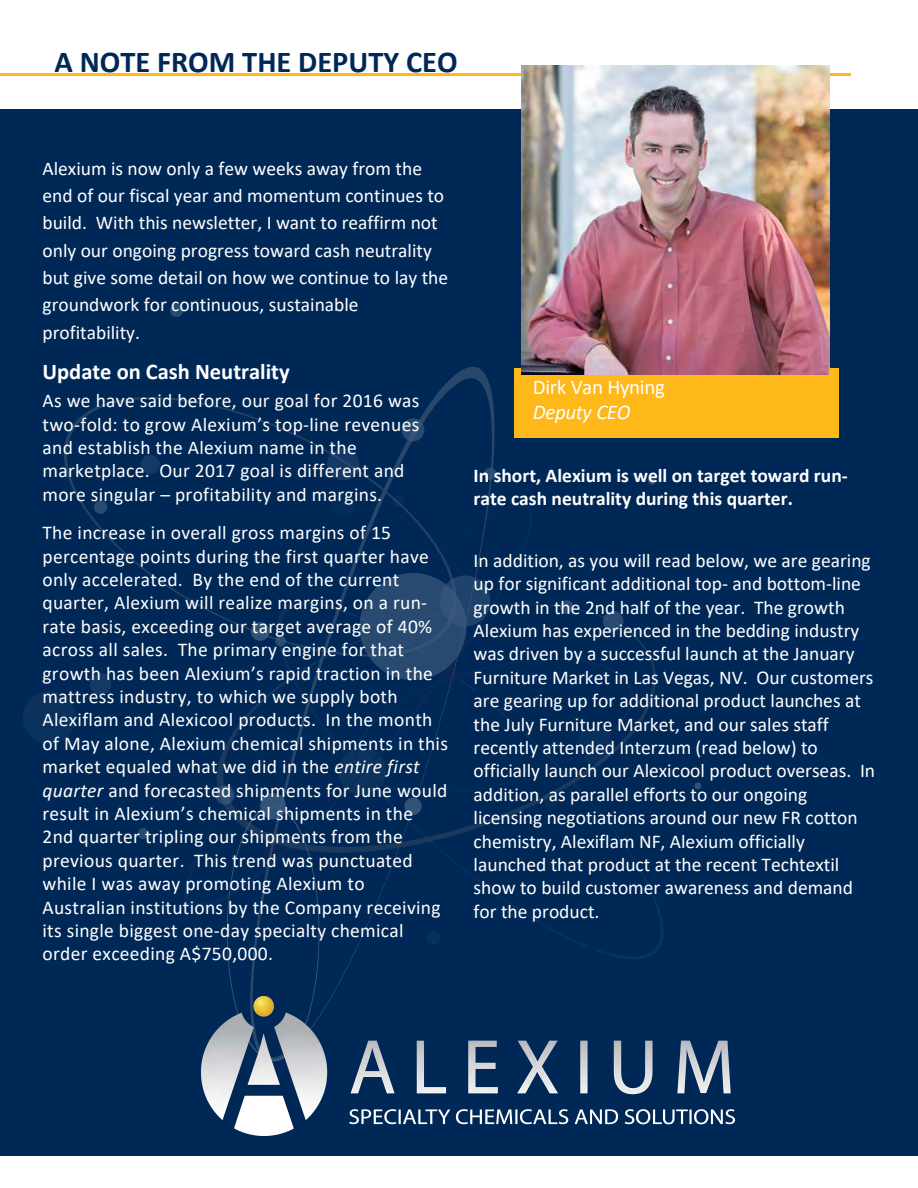
<style>
.page{position:relative;width:918px;height:1188px;background:#fff}
.page>*{position:absolute;margin:0;border:0;box-sizing:border-box;transform-origin:0 0}
.t1{font:700 30.45px "Calibri";color:#002856}
.t2{font:700 22.5px "Calibri";color:#fff}
.t3{font:21px "Calibri";letter-spacing:-.015em;color:#fff}
.t4{font:italic 21px "Calibri";letter-spacing:-.015em;color:#fff}
.t5{font:19.5px/23.4px "Calibri";letter-spacing:.015em;color:#fff}
.t6{font:700 19.5px/23.4px "Calibri";color:#fff}
.s1{font-style:italic}
</style>
<div class="page">
<div style="left:0;top:109px;width:918px;height:1079px;background:#002856"></div>
<svg style="left:64px;top:397px;width:235px;height:100px"></svg>
<svg style="left:299px;top:367px;width:171px;height:130px"></svg>
<div style="left:141px;top:455px;width:19px;height:19px;background:#133964;border-radius:50%"></div>
<svg style="left:484px;top:468px;width:12px;height:12px"></svg>
<div style="left:402px;top:418px;width:22px;height:23px;background:linear-gradient(to right,#284a71,#2e4f74);border-radius:50%"></div>
<svg style="left:327px;top:448px;width:32px;height:33px"></svg>
<svg style="left:174px;top:502px;width:315px;height:306px"></svg>
<svg style="left:253px;top:584px;width:410px;height:384px"></svg>
<svg style="left:426px;top:931px;width:14px;height:14px"></svg>
<svg style="left:226px;top:801px;width:95px;height:196px"></svg>
<svg style="left:648px;top:786px;width:7px;height:8px"></svg>
<svg style="left:392px;top:495px;width:12px;height:12px"></svg>
<svg style="left:339px;top:659px;width:294px;height:148px"></svg>
<svg style="left:331px;top:493px;width:23px;height:24px"></svg>
<svg style="left:586px;top:945px;width:10px;height:9px"></svg>
<svg style="left:23px;top:692px;width:52px;height:52px"></svg>
<svg style="left:440px;top:575px;width:50px;height:52px"></svg>
<div style="left:359px;top:573px;width:108px;height:107px;background:#284a71;border-radius:50%"></div>
<div style="left:648px;top:476px;width:8px;height:9px;background:#284a71;border-radius:50%"></div>
<div style="left:170px;top:303px;width:13px;height:14px;background:#284a71;border-radius:50%"></div>
<div style="left:94px;top:500px;width:13px;height:14px;background:#284a71;border-radius:50%"></div>
<div style="left:694px;top:782px;width:7px;height:7px;background:#325378;border-radius:50%"></div>
<div style="left:138px;top:828px;width:11px;height:11px;background:#284a71;border-radius:50%"></div>
<div style="left:90px;top:673px;width:21px;height:22px;background:#133964;border-radius:50%"></div>
<hr style="left:0;top:73px;width:851px;height:3px;background:#ffb819">
<div style="left:0;top:1157px;width:918px;height:31px;background:#fff"></div>
<div style="left:514px;top:368px;width:324px;height:69px;background:#ffb819"></div>
<img style="left:521px;top:65px;width:309px;height:309px">
<img style="left:201px;top:997px;width:534px;height:138px">
<h1 class="t1" style="left:54px;top:43px;width:405px">A NOTE FROM THE DEPUTY CEO</h1>
<p class="t5" style="left:42px;top:154px;width:407px;line-height:27.3px">Alexium is now only a few weeks away from the end of our fiscal year and momentum continues to build. With this newsletter, I want to reaffirm not only our ongoing progress toward cash neutrality but give some detail on how we continue to lay the groundwork for continuous, sustainable profitability.</p>
<p class="t2" style="left:42px;top:356px;width:249px">Update on Cash Neutrality</p>
<p class="t5" style="left:42px;top:389px;width:379px">As we have said before, our goal for 2016 was two-fold: to grow Alexium’s top-line revenues and establish the Alexium name in the marketplace. Our 2017 goal is different and more singular – profitability and margins.</p>
<p class="t5" style="left:42px;top:521px;width:407px">The increase in overall gross margins of 15 percentage points during the first quarter have only accelerated. By the end of the current quarter, Alexium will realize margins, on a run&shy;rate basis, exceeding our target average of 40% across all sales. The primary engine for that growth has been Alexium’s rapid traction in the mattress industry, to which we supply both Alexiflam and Alexicool products. In the month of May alone, Alexium chemical shipments in this market equaled what we did in the <span class="s1">entire first quarter</span> and forecasted shipments for June would result in Alexium’s chemical shipments in the 2nd quarter tripling our shipments from the previous quarter. This trend was punctuated while I was away promoting Alexium to Australian institutions by the Company receiving its single biggest one-day specialty chemical order exceeding A$750,000.</p>
<p class="t3" style="left:533px;top:373px;width:134px">Dirk Van Hyning</p>
<p class="t4" style="left:533px;top:398px;width:99px">Deputy CEO</p>
<p class="t6" style="left:474px;top:463px;width:376px">In short, Alexium is well on target toward run&shy;rate cash neutrality during this quarter.</p>
<p class="t5" style="left:474px;top:548px;width:403px">In addition, as you will read below, we are gearing up for significant additional top- and bottom-line growth in the 2nd half of the year. The growth Alexium has experienced in the bedding industry was driven by a successful launch at the January Furniture Market in Las Vegas, NV. Our customers are gearing up for additional product launches at the July Furniture Market, and our sales staff recently attended Interzum (read below) to officially launch our Alexicool product overseas. In addition, as parallel efforts to our ongoing licensing negotiations around our new FR cotton chemistry, Alexiflam NF, Alexium officially launched that product at the recent Techtextil show to build customer awareness and demand for the product.</p>
</div>
